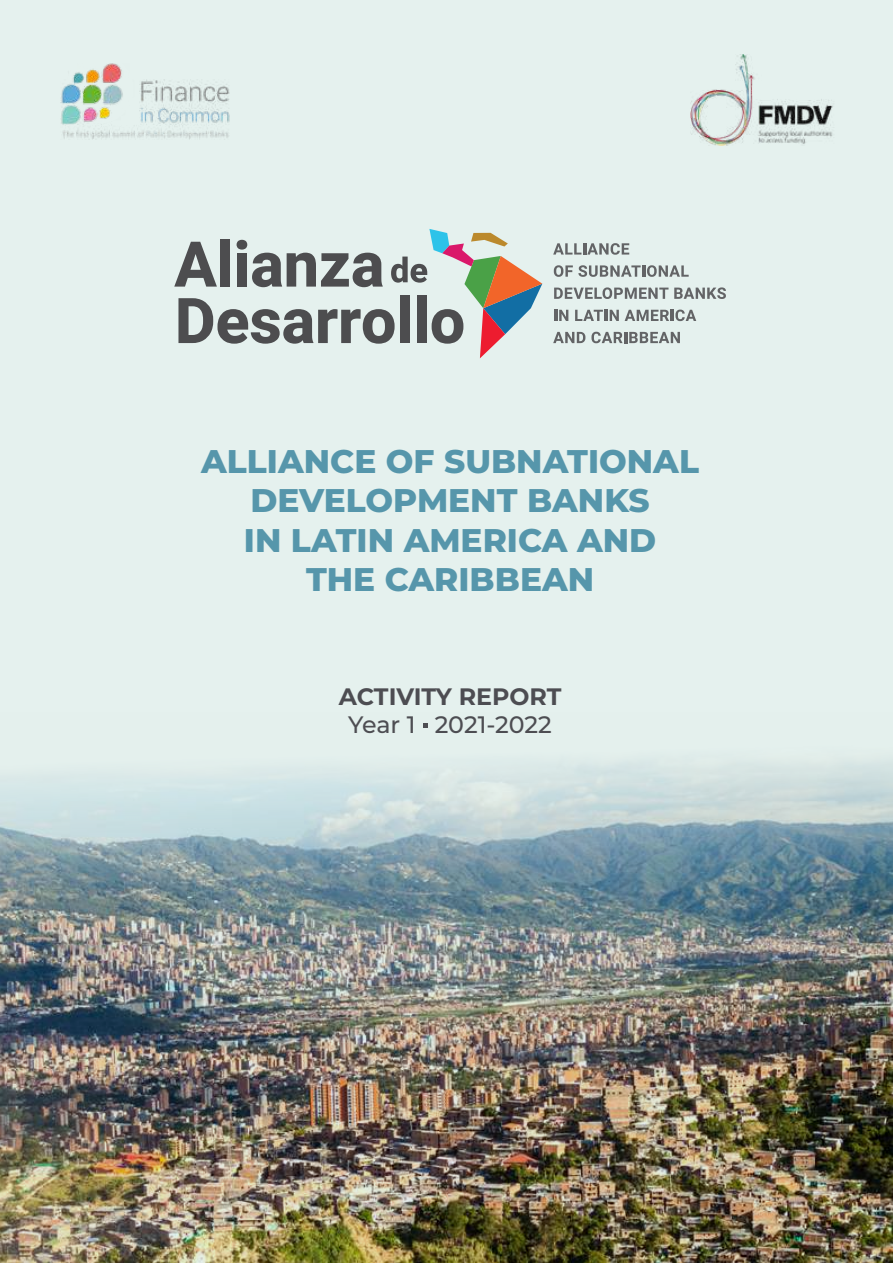
<style>
.page{position:relative;width:893px;height:1263px;background:#e5f1ee}
.page>*{position:absolute;margin:0;border:0;box-sizing:border-box;transform-origin:0 0}
.t1{font:800 32.7px/39.3px "Montserrat";color:#5696ab;text-align:center}
.t2{font:700 23.7px "Montserrat";color:#4d4d52}
.t3{font:500 23.7px "Montserrat";letter-spacing:-.005em;color:#4d4d52}
</style>
<div class="page">
<img style="left:60px;top:63px;width:170px;height:77px">
<img style="left:690px;top:54px;width:143px;height:92px">
<img style="left:0;top:723px;width:893px;height:540px">
<svg style="left:424px;top:723px;width:4px;height:5px"></svg>
<svg style="left:174px;top:229px;width:368px;height:129px"></svg>
<svg style="left:553px;top:243px;width:76px;height:12px"></svg>
<svg style="left:554px;top:265px;width:135px;height:12px"></svg>
<svg style="left:554px;top:287px;width:114px;height:12px"></svg>
<svg style="left:674px;top:287px;width:52px;height:12px"></svg>
<svg style="left:554px;top:310px;width:14px;height:11px"></svg>
<svg style="left:575px;top:310px;width:44px;height:11px"></svg>
<svg style="left:625px;top:310px;width:71px;height:11px"></svg>
<svg style="left:553px;top:332px;width:32px;height:11px"></svg>
<svg style="left:591px;top:332px;width:89px;height:11px"></svg>
<p class="t1" style="left:201px;top:440px;width:499px">ALLIANCE OF SUBNATIONAL<br>DEVELOPMENT BANKS<br>IN LATIN AMERICA AND<br>THE CARIBBEAN</p>
<p class="t2" style="left:339px;top:679px;width:222px">ACTIVITY REPORT</p>
<p class="t3" style="left:348px;top:708px;width:205px">Year 1 2021-2022</p>
</div>
